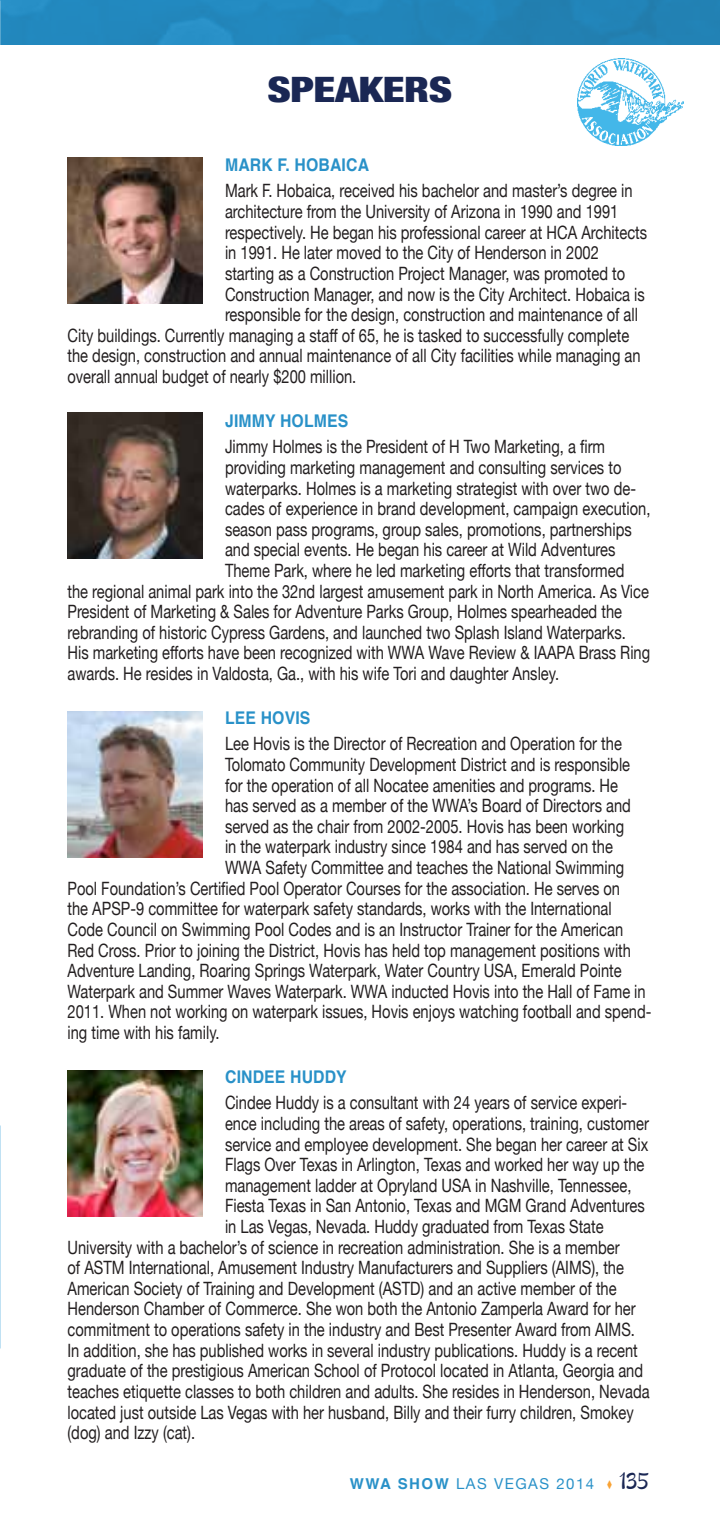
<style>
.page{position:relative;width:720px;height:1530px;background:#fff}
.page>*{position:absolute;margin:0;border:0;box-sizing:border-box;transform-origin:0 0}
.t1{font:900 condensed 35px "Helvetica Neue";letter-spacing:-.01em;color:#1a2754;scale:1.25 1}
.t2{font:30px "Hipster Script Pro";color:#1a2754}
.t3{font:18.25px "Helvetica Neue";color:#231f20;scale:.8 1}
.t4{font:700 17.5px "Helvetica";letter-spacing:.01em;color:#2991c8;scale:.9 1}
.t5{font:700 15px "Helvetica";letter-spacing:.1em;color:#2991c8}
.t6{font:15px "Helvetica Neue";letter-spacing:.1em;color:#2991c8}
.s1{font-family:"Helvetica Neue";font-weight:400}
.s2{color:#f9a335}
</style>
<div class="page">
<img style="left:68px;top:158px;width:134px;height:146px">
<img style="left:68px;top:413px;width:134px;height:146px">
<img style="left:68px;top:711px;width:134px;height:146px">
<img style="left:68px;top:1070px;width:134px;height:146px">
<img style="left:1px;top:0;width:719px;height:45px">
<img style="left:578px;top:58px;width:105px;height:88px">
<img style="left:0;top:1px;width:1px;height:44px">
<h1 class="t1" style="left:268px;top:67px;width:149px">SPEAKERS</h1>
<p class="t4" style="left:225px;top:151px;width:155px">MARK F. HOBAICA</p>
<p class="t3" style="left:225px;top:180px;width:511px">Mark F. Hobaica, received his bachelor and master’s degree in</p>
<p class="t3" style="left:225px;top:201px;width:493px">architecture from the University of Arizona in 1990 and 1991</p>
<p class="t3" style="left:225px;top:221px;width:529px">respectively. He began his professional career at HCA Architects</p>
<p class="t3" style="left:225px;top:242px;width:469px">in 1991. He later moved to the City of Henderson in 2002</p>
<p class="t3" style="left:225px;top:263px;width:502px">starting as a Construction Project Manager, was promoted to</p>
<p class="t3" style="left:225px;top:283px;width:526px">Construction Manager, and now is the City Architect. Hobaica is</p>
<p class="t3" style="left:225px;top:304px;width:518px">responsible for the design, construction and maintenance of all</p>
<p class="t3" style="left:68px;top:324px;width:704px">City buildings. Currently managing a staff of 65, he is tasked to successfully complete</p>
<p class="t3" style="left:68px;top:345px;width:718px">the design, construction and annual maintenance of all City facilities while managing an</p>
<p class="t3" style="left:68px;top:366px;width:363px">overall annual budget of nearly $200 million.</p>
<p class="t4" style="left:225px;top:407px;width:138px">JIMMY HOLMES</p>
<p class="t3" style="left:225px;top:436px;width:477px">Jimmy Holmes is the President of H Two Marketing, a firm</p>
<p class="t3" style="left:225px;top:457px;width:497px">providing marketing management and consulting services to</p>
<p class="t3" style="left:225px;top:477px;width:515px">waterparks. Holmes is a marketing strategist with over two de-</p>
<p class="t3" style="left:225px;top:498px;width:533px">cades of experience in brand development, campaign execution,</p>
<p class="t3" style="left:225px;top:518px;width:510px">season pass programs, group sales, promotions, partnerships</p>
<p class="t3" style="left:225px;top:539px;width:490px">and special events. He began his career at Wild Adventures</p>
<p class="t3" style="left:225px;top:560px;width:501px">Theme Park, where he led marketing efforts that transformed</p>
<p class="t3" style="left:68px;top:580px;width:728px">the regional animal park into the 32nd largest amusement park in North America. As Vice</p>
<p class="t3" style="left:68px;top:601px;width:695px">President of Marketing &amp; Sales for Adventure Parks Group, Holmes spearheaded the</p>
<p class="t3" style="left:68px;top:621px;width:700px">rebranding of historic Cypress Gardens, and launched two Splash Island Waterparks.</p>
<p class="t3" style="left:68px;top:642px;width:730px">His marketing efforts have been recognized with WWA Wave Review &amp; IAAPA Brass Ring</p>
<p class="t3" style="left:68px;top:663px;width:616px">awards. He resides in Valdosta, Ga., with his wife Tori and daughter Ansley.</p>
<p class="t4" style="left:225px;top:704px;width:96px">LEE HOVIS</p>
<p class="t3" style="left:225px;top:733px;width:498px">Lee Hovis is the Director of Recreation and Operation for the</p>
<p class="t3" style="left:225px;top:754px;width:508px">Tolomato Community Development District and is responsible</p>
<p class="t3" style="left:225px;top:774px;width:493px">for the operation of all Nocatee amenities and programs. He</p>
<p class="t3" style="left:225px;top:795px;width:509px">has served as a member of the WWA’s Board of Directors and</p>
<p class="t3" style="left:225px;top:815px;width:500px">served as the chair from 2002-2005. Hovis has been working</p>
<p class="t3" style="left:225px;top:836px;width:487px">in the waterpark industry since 1984 and has served on the</p>
<p class="t3" style="left:225px;top:857px;width:501px">WWA Safety Committee and teaches the National Swimming</p>
<p class="t3" style="left:68px;top:877px;width:692px">Pool Foundation’s Certified Pool Operator Courses for the association. He serves on</p>
<p class="t3" style="left:68px;top:898px;width:682px">the APSP-9 committee for waterpark safety standards, works with the International</p>
<p class="t3" style="left:68px;top:919px;width:696px">Code Council on Swimming Pool Codes and is an Instructor Trainer for the American</p>
<p class="t3" style="left:68px;top:939px;width:706px">Red Cross. Prior to joining the District, Hovis has held top management positions with</p>
<p class="t3" style="left:68px;top:960px;width:694px">Adventure Landing, Roaring Springs Waterpark, Water Country USA, Emerald Pointe</p>
<p class="t3" style="left:68px;top:980px;width:724px">Waterpark and Summer Waves Waterpark. WWA inducted Hovis into the Hall of Fame in</p>
<p class="t3" style="left:68px;top:1001px;width:732px">2011. When not working on waterpark issues, Hovis enjoys watching football and spend-</p>
<p class="t3" style="left:68px;top:1022px;width:192px">ing time with his family.</p>
<p class="t4" style="left:225px;top:1063px;width:137px">CINDEE HUDDY</p>
<p class="t3" style="left:225px;top:1092px;width:504px">Cindee Huddy is a consultant with 24 years of service experi-</p>
<p class="t3" style="left:225px;top:1113px;width:531px">ence including the areas of safety, operations, training, customer</p>
<p class="t3" style="left:225px;top:1133px;width:531px">service and employee development. She began her career at Six</p>
<p class="t3" style="left:225px;top:1154px;width:526px">Flags Over Texas in Arlington, Texas and worked her way up the</p>
<p class="t3" style="left:225px;top:1174px;width:510px">management ladder at Opryland USA in Nashville, Tennessee,</p>
<p class="t3" style="left:225px;top:1195px;width:526px">Fiesta Texas in San Antonio, Texas and MGM Grand Adventures</p>
<p class="t3" style="left:225px;top:1216px;width:475px">in Las Vegas, Nevada. Huddy graduated from Texas State</p>
<p class="t3" style="left:68px;top:1236px;width:692px">University with a bachelor’s of science in recreation administration. She is a member</p>
<p class="t3" style="left:68px;top:1257px;width:697px">of ASTM International, Amusement Industry Manufacturers and Suppliers (AIMS), the</p>
<p class="t3" style="left:68px;top:1277px;width:688px">American Society of Training and Development (ASTD) and an active member of the</p>
<p class="t3" style="left:68px;top:1298px;width:712px">Henderson Chamber of Commerce. She won both the Antonio Zamperla Award for her</p>
<p class="t3" style="left:68px;top:1319px;width:711px">commitment to operations safety in the industry and Best Presenter Award from AIMS.</p>
<p class="t3" style="left:68px;top:1339px;width:715px">In addition, she has published works in several industry publications. Huddy is a recent</p>
<p class="t3" style="left:68px;top:1360px;width:721px">graduate of the prestigious American School of Protocol located in Atlanta, Georgia and</p>
<p class="t3" style="left:68px;top:1381px;width:729px">teaches etiquette classes to both children and adults. She resides in Henderson, Nevada</p>
<p class="t3" style="left:68px;top:1401px;width:709px">located just outside Las Vegas with her husband, Billy and their furry children, Smokey</p>
<p class="t3" style="left:68px;top:1422px;width:161px">(dog) and Izzy (cat).</p>
<p class="t5" style="left:350px;top:1472px;width:117px">WWA SHOW <span class="s1">las</span></p>
<p class="t6" style="left:494px;top:1475px;width:23px">vegas</p>
<p class="t6" style="left:556px;top:1475px;width:57px">2014 <span class="s2">◆</span></p>
<h2 class="t2" style="left:620px;top:1460px;width:30px">135</h2>
</div>
